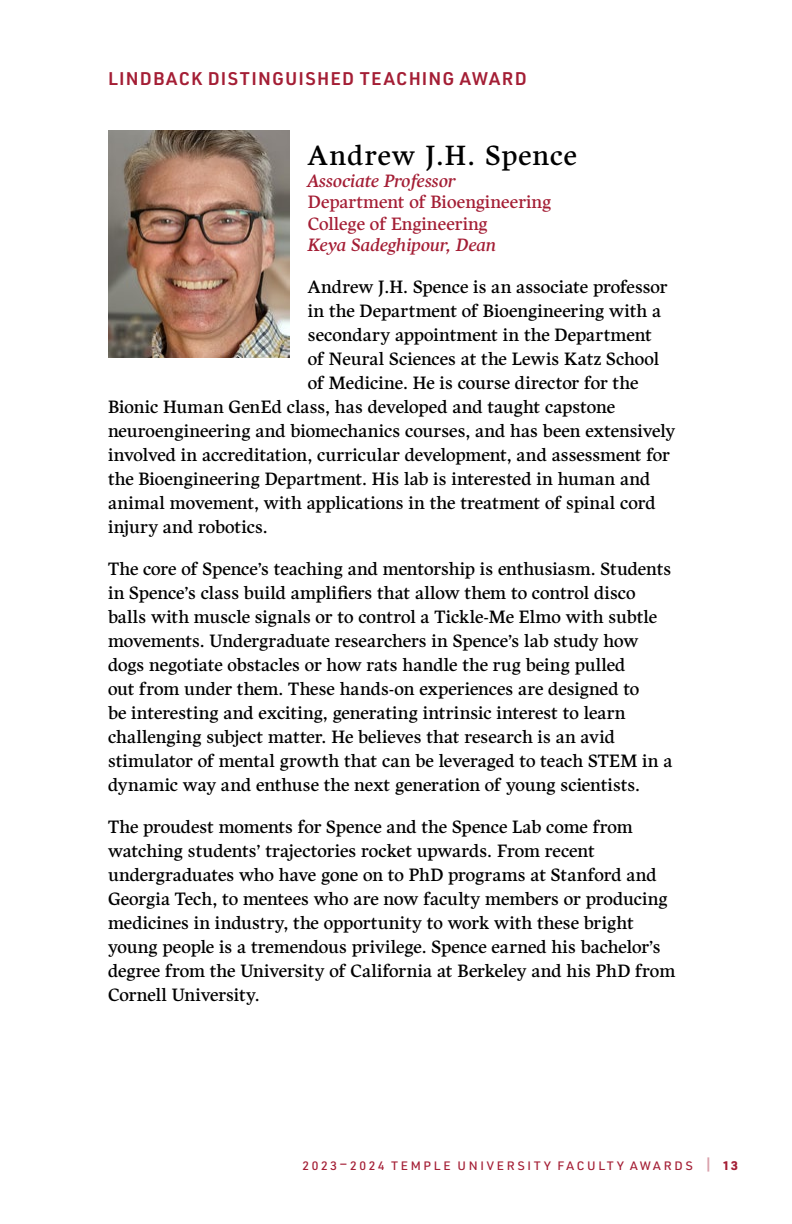
<style>
.page{position:relative;width:792px;height:1224px;background:#fff}
.page>*{position:absolute;margin:0;border:0;box-sizing:border-box;transform-origin:0 0}
.t1{font:28px "Harfang";letter-spacing:.04em;color:#000}
.t2{font:18px/24px "Harfang";color:#000}
.t3{font:18px/21.6px "Harfang";color:#a41e35}
.t4{font:italic 18px "Harfang";color:#a41e35}
.t5{font:600 18px "URWDIN";letter-spacing:.07em;color:#a41e35}
.t6{font:16px "URWDIN";letter-spacing:.145em;color:#a41e35}
.s1{font-weight:600;color:#d9a0aa}
.s2{font-weight:600}
</style>
<div class="page">
<img style="left:108px;top:130px;width:182px;height:227px">
<p class="t5" style="left:108px;top:66px;width:420px">LINDBACK DISTINGUISHED TEACHING AWARD</p>
<h1 class="t1" style="left:308px;top:139px;width:270px">Andrew J.H. Spence</h1>
<p class="t4" style="left:308px;top:170px;width:150px">Associate Professor</p>
<p class="t3" style="left:308px;top:191px;width:245px">Department of Bioengineering<br>College of Engineering</p>
<p class="t4" style="left:308px;top:234px;width:190px">Keya Sadeghipour, Dean</p>
<p class="t2" style="left:308px;top:275px;width:361px">Andrew J.H. Spence is an associate professor</p>
<p class="t2" style="left:308px;top:299px;width:355px">in the Department of Bioengineering with a</p>
<p class="t2" style="left:308px;top:323px;width:346px">secondary appointment in the Department</p>
<p class="t2" style="left:308px;top:347px;width:353px">of Neural Sciences at the Lewis Katz School</p>
<p class="t2" style="left:308px;top:371px;width:332px">of Medicine. He is course director for the</p>
<p class="t2" style="left:108px;top:395px;width:509px">Bionic Human GenEd class, has developed and taught capstone</p>
<p class="t2" style="left:108px;top:419px;width:569px">neuroengineering and biomechanics courses, and has been extensively</p>
<p class="t2" style="left:108px;top:443px;width:564px">involved in accreditation, curricular development, and assessment for</p>
<p class="t2" style="left:108px;top:467px;width:544px">the Bioengineering Department. His lab is interested in human and</p>
<p class="t2" style="left:108px;top:491px;width:549px">animal movement, with applications in the treatment of spinal cord</p>
<p class="t2" style="left:108px;top:515px;width:161px">injury and robotics.</p>
<p class="t2" style="left:108px;top:557px;width:566px">The core of Spence’s teaching and mentorship is enthusiasm. Students in Spence’s class build amplifiers that allow them to control disco balls with muscle signals or to control a Tickle-Me Elmo with subtle movements. Undergraduate researchers in Spence’s lab study how dogs negotiate obstacles or how rats handle the rug being pulled<br>out from under them. These hands-on experiences are designed to<br>be interesting and exciting, generating intrinsic interest to learn challenging subject matter. He believes that research is an avid stimulator of mental growth that can be leveraged to teach STEM in a dynamic way and enthuse the next generation of young scientists.</p>
<p class="t2" style="left:108px;top:815px;width:569px">The proudest moments for Spence and the Spence Lab come from watching students’ trajectories rocket upwards. From recent undergraduates who have gone on to PhD programs at Stanford and Georgia Tech, to mentees who are now faculty members or producing medicines in industry, the opportunity to work with these bright young people is a tremendous privilege. Spence earned his bachelor’s degree from the University of California at Berkeley and his PhD from Cornell University.</p>
<p class="t6" style="left:303px;top:1153px;width:437px">2023–2024 TEMPLE UNIVERSITY FACULTY AWARDS <span class="s1">|</span> <span class="s2">13</span></p>
</div>
